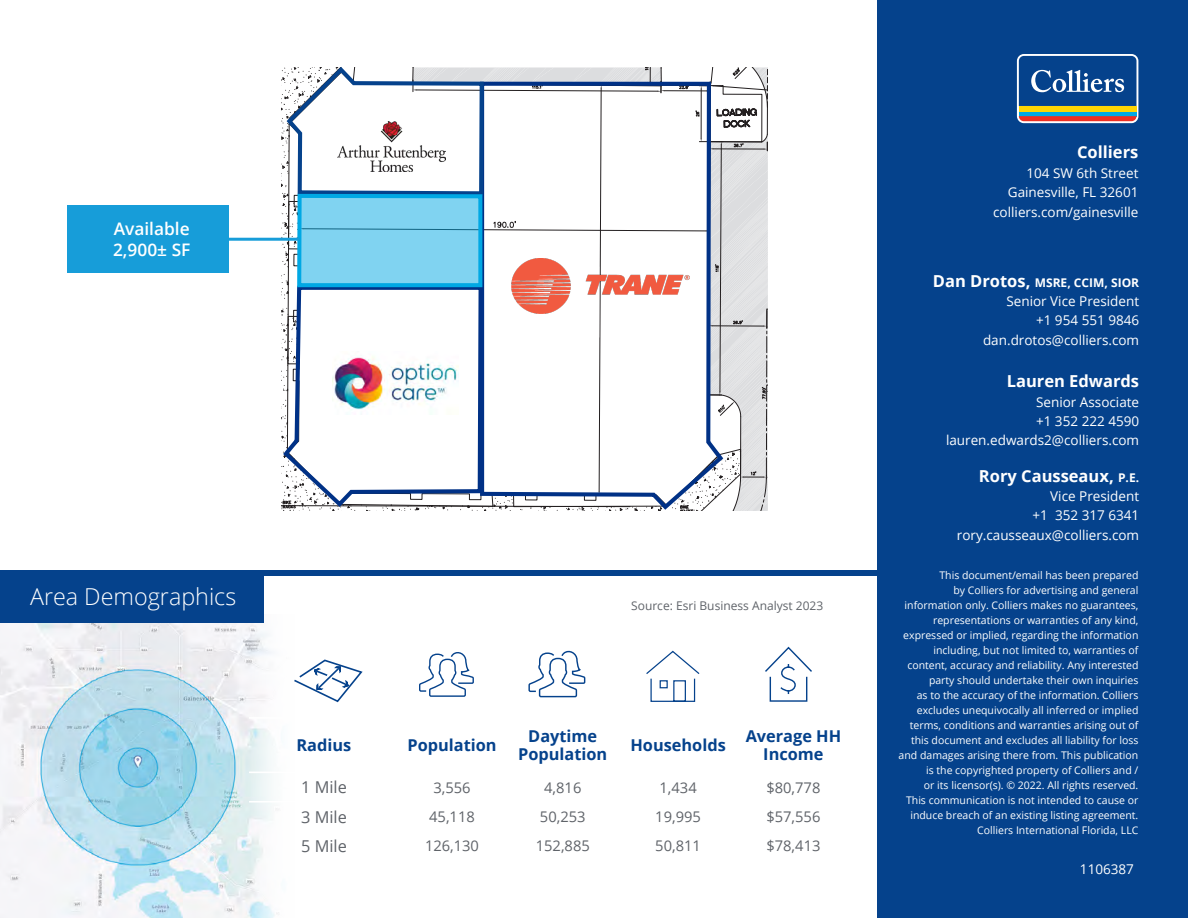
<style>
.page{position:relative;width:1188px;height:918px;background:#fff}
.page>*{position:absolute;margin:0;border:0;box-sizing:border-box;transform-origin:0 0}
.t1{font:300 23.25px "Open Sans";color:#fff}
.t2{font:600 17.4px/20.9px "Open Sans";color:#fff}
.t3{font:700 16.5px "Open Sans";color:#fff}
.t4{font:700 16.35px/18px "Open Sans";color:#05428c;text-align:center}
.t5{font:16.35px "Open Sans";color:#5f6369}
.t6{font:14.7px "Open Sans";color:#5f6369}
.t7{font:13.5px/19.5px "Open Sans";color:#fff;text-align:right}
.t8{font:12px "Open Sans";color:#5f6369}
.t9{font:700 12px "Open Sans";color:#fff}
.t10{font:10.5px/15px "Open Sans";color:#fff;text-align:right}
.s1{font-size:16.5px}
.s2{font-size:12px}
</style>
<div class="page">
<div style="left:878px;top:0;width:310px;height:918px;background:#05428c"></div>
<img style="left:0;top:614px;width:279px;height:304px">
<svg style="left:1017px;top:54px;width:121px;height:69px"></svg>
<div style="left:1019px;top:111px;width:117px;height:5px;background:#00a8e4"></div>
<div style="left:1019px;top:106px;width:117px;height:5px;background:#fed503"></div>
<svg style="left:1019px;top:116px;width:117px;height:5px"></svg>
<svg style="left:1019px;top:56px;width:117px;height:50px"></svg>
<div style="left:0;top:571px;width:263px;height:52px;background:#05428c"></div>
<div style="left:0;top:570px;width:878px;height:6px;background:#05428c"></div>
<div style="left:68px;top:205px;width:162px;height:68px;background:#179dd9"></div>
<hr style="left:220px;top:238px;width:79px;height:3px;background:#179dd9">
<hr style="left:249px;top:717px;width:150px;height:2px;background:#fff">
<hr style="left:249px;top:772px;width:150px;height:1px;background:#fff">
<hr style="left:249px;top:801px;width:150px;height:2px;background:#fff">
<svg style="left:281px;top:67px;width:531px;height:636px"></svg>
<h2 class="t2" style="left:113px;top:218px;width:79px">Available<br>2,900± SF</h2>
<h1 class="t1" style="left:30px;top:580px;width:208px">Area Demographics</h1>
<p class="t8" style="left:631px;top:597px;width:194px">Source: Esri Business Analyst 2023</p>
<h3 class="t4" style="left:297px;top:736px;width:56px">Radius</h3>
<h3 class="t4" style="left:407px;top:736px;width:91px">Population</h3>
<h3 class="t4" style="left:518px;top:727px;width:91px">Daytime<br>Population</h3>
<h3 class="t4" style="left:630px;top:736px;width:97px">Households</h3>
<h3 class="t4" style="left:746px;top:727px;width:97px">Average HH<br>Income</h3>
<h3 class="t5" style="left:301px;top:776px;width:47px">1 Mile</h3>
<h3 class="t6" style="left:433px;top:777px;width:39px">3,556</h3>
<h3 class="t6" style="left:544px;top:777px;width:39px">4,816</h3>
<h3 class="t6" style="left:660px;top:777px;width:39px">1,434</h3>
<h3 class="t6" style="left:766px;top:777px;width:56px">$80,778</h3>
<h3 class="t5" style="left:301px;top:806px;width:47px">3 Mile</h3>
<h3 class="t6" style="left:429px;top:807px;width:47px">45,118</h3>
<h3 class="t6" style="left:540px;top:807px;width:47px">50,253</h3>
<h3 class="t6" style="left:655px;top:807px;width:47px">19,995</h3>
<h3 class="t6" style="left:766px;top:807px;width:56px">$57,556</h3>
<h3 class="t5" style="left:301px;top:835px;width:47px">5 Mile</h3>
<h3 class="t6" style="left:425px;top:836px;width:56px">126,130</h3>
<h3 class="t6" style="left:536px;top:836px;width:56px">152,885</h3>
<h3 class="t6" style="left:655px;top:836px;width:47px">50,811</h3>
<h3 class="t6" style="left:766px;top:836px;width:56px">$78,413</h3>
<h3 class="t3" style="left:1077px;top:141px;width:63px">Colliers</h3>
<p class="t7" style="left:993px;top:163px;width:147px">104 SW 6th Street<br>Gainesville, FL 32601 colliers.com/gainesville</p>
<p class="t9" style="left:933px;top:274px;width:208px"><span class="s1">Dan Drotos,</span> MSRE, CCIM, SIOR</p>
<p class="t7" style="left:983px;top:291px;width:158px">Senior Vice President<br>+1 954 551 9846 dan.drotos@colliers.com</p>
<h3 class="t3" style="left:1007px;top:369px;width:134px">Lauren Edwards</h3>
<p class="t7" style="left:946px;top:392px;width:195px">Senior Associate<br>+1 352 222 4590 lauren.edwards2@colliers.com</p>
<h3 class="t3" style="left:979px;top:464px;width:162px">Rory Causseaux, <span class="s2">P.E.</span></h3>
<p class="t7" style="left:957px;top:486px;width:184px">Vice President<br>+1 352 317 6341 rory.causseaux@colliers.com</p>
<p class="t10" style="left:899px;top:568px;width:241px">This document/email has been prepared<br>by Colliers for advertising and general information only. Colliers makes no guarantees, representations or warranties of any kind, expressed or implied, regarding the information including, but not limited to, warranties of content, accuracy and reliability. Any interested party should undertake their own inquiries<br>as to the accuracy of the information. Colliers excludes unequivocally all inferred or implied terms, conditions and warranties arising out of this document and excludes all liability for loss and damages arising there from. This publication is the copyrighted property of Colliers and /<br>or its licensor(s). © 2022. All rights reserved.<br>This communication is not intended to cause or induce breach of an existing listing agreement.<br>Colliers International Florida, LLC</p>
<p class="t7" style="left:1080px;top:859px;width:56px">1106387</p>
</div>
